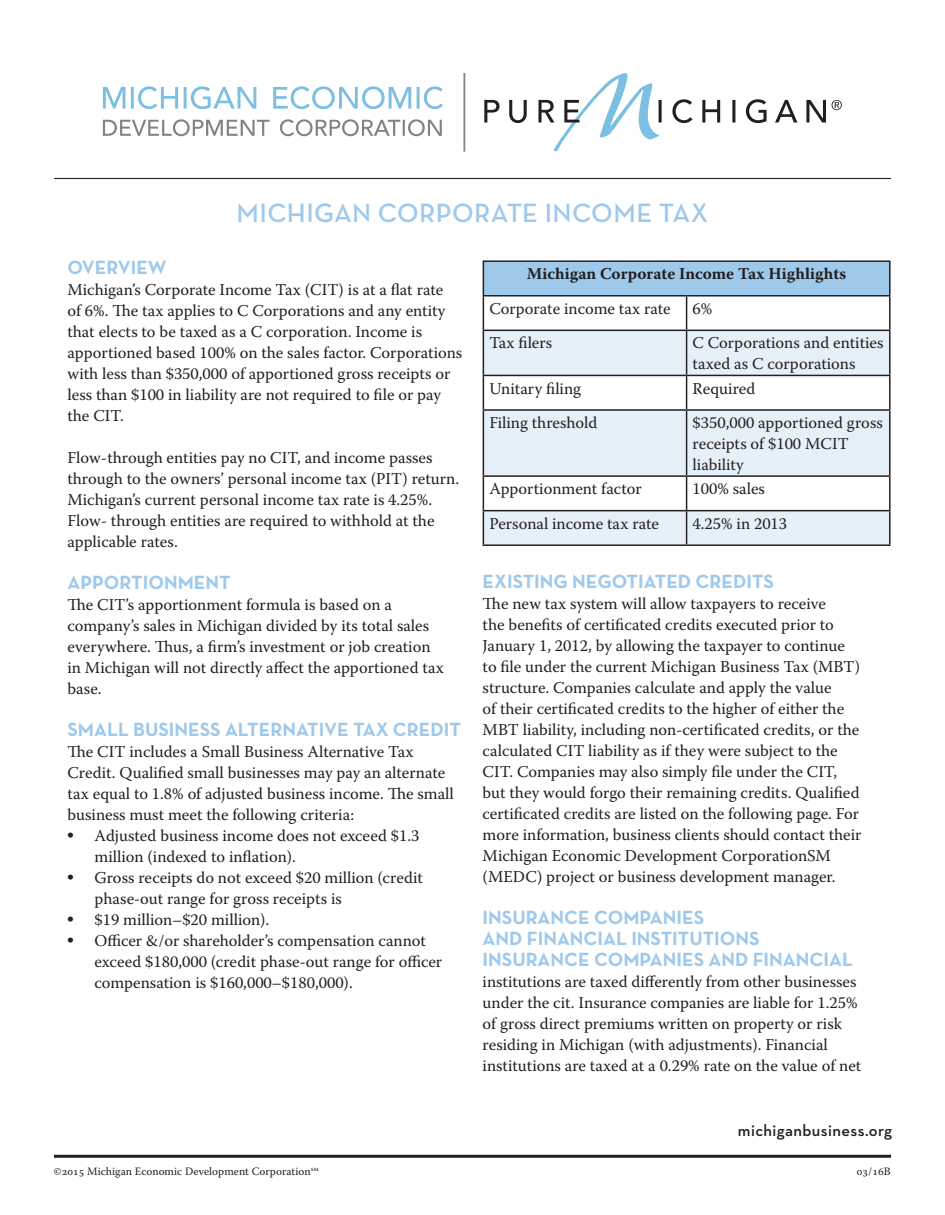
<style>
.page{position:relative;width:945px;height:1215px;background:#fff}
.page>*{position:absolute;margin:0;border:0;box-sizing:border-box;transform-origin:0 0}
._01_body{font:600 27px "Neutra Text";letter-spacing:.015em;color:#9fc9eb}
.t1{font:700 19.5px "Neutra Text";color:#9fc9eb}
.t2{font:16.5px/21px "Warnock Pro";color:#231f20}
.t3{font:700 16.5px "Warnock Pro";color:#231f20}
.t4{font:600 16.5px "Neutra Text";letter-spacing:.025em;color:#231f20}
.t5{font:11.25px "Warnock Pro";letter-spacing:.005em;color:#231f20}
.t6{font:6.6px "Warnock Pro";color:#231f20}
.s1{font-family:"Times";font-size:18px}
</style>
<div class="page">
<hr style="left:54px;top:178px;width:837px;height:1px;background:#231f20">
<hr style="left:54px;top:1155px;width:837px;height:3px;background:#231f20">
<svg style="left:103px;top:119px;width:339px;height:17px"></svg>
<svg style="left:103px;top:86px;width:340px;height:23px"></svg>
<hr style="left:463px;top:73px;width:2px;height:79px;background:#808285">
<svg style="left:484px;top:73px;width:358px;height:79px"></svg>
<div style="left:483px;top:261px;width:407px;height:35px;background:#9fc9eb"></div>
<svg style="left:484px;top:331px;width:405px;height:213px;fill:#e6f0f9"></svg>
<hr style="left:483px;top:260px;width:204px;height:2px;background:#231f20">
<hr style="left:483px;top:262px;width:1px;height:33px;background:#231f20">
<hr style="left:687px;top:260px;width:204px;height:2px;background:#231f20">
<hr style="left:889px;top:262px;width:2px;height:33px;background:#231f20">
<hr style="left:483px;top:295px;width:204px;height:2px;background:#231f20">
<hr style="left:483px;top:297px;width:1px;height:33px;background:#231f20">
<hr style="left:687px;top:295px;width:204px;height:2px;background:#231f20">
<hr style="left:686px;top:297px;width:1px;height:33px;background:#231f20">
<hr style="left:889px;top:297px;width:2px;height:33px;background:#231f20">
<hr style="left:483px;top:330px;width:204px;height:1px;background:#231f20">
<hr style="left:483px;top:331px;width:1px;height:44px;background:#231f20">
<hr style="left:687px;top:330px;width:204px;height:1px;background:#231f20">
<hr style="left:686px;top:331px;width:1px;height:44px;background:#231f20">
<hr style="left:889px;top:331px;width:2px;height:44px;background:#231f20">
<hr style="left:483px;top:375px;width:204px;height:1px;background:#231f20">
<hr style="left:483px;top:376px;width:1px;height:33px;background:#231f20">
<hr style="left:687px;top:375px;width:204px;height:1px;background:#231f20">
<hr style="left:686px;top:376px;width:1px;height:33px;background:#231f20">
<hr style="left:889px;top:376px;width:2px;height:33px;background:#231f20">
<hr style="left:483px;top:409px;width:204px;height:2px;background:#231f20">
<hr style="left:483px;top:411px;width:1px;height:64px;background:#231f20">
<hr style="left:687px;top:409px;width:204px;height:2px;background:#231f20">
<hr style="left:686px;top:411px;width:1px;height:64px;background:#231f20">
<hr style="left:889px;top:411px;width:2px;height:64px;background:#231f20">
<hr style="left:483px;top:475px;width:204px;height:2px;background:#231f20">
<hr style="left:483px;top:477px;width:1px;height:33px;background:#231f20">
<hr style="left:687px;top:475px;width:204px;height:2px;background:#231f20">
<hr style="left:686px;top:477px;width:1px;height:33px;background:#231f20">
<hr style="left:889px;top:477px;width:2px;height:33px;background:#231f20">
<hr style="left:483px;top:510px;width:204px;height:1px;background:#231f20">
<hr style="left:483px;top:511px;width:1px;height:33px;background:#231f20">
<hr style="left:687px;top:510px;width:204px;height:1px;background:#231f20">
<hr style="left:686px;top:511px;width:1px;height:33px;background:#231f20">
<hr style="left:889px;top:511px;width:2px;height:33px;background:#231f20">
<hr style="left:483px;top:544px;width:204px;height:2px;background:#231f20">
<hr style="left:687px;top:544px;width:204px;height:2px;background:#231f20">
<p class="_01_body" style="left:237px;top:197px;width:473px">MICHIGAN CORPORATE INCOME TAX</p>
<p class="t1" style="left:68px;top:255px;width:100px">OVERVIEW</p>
<p class="t2" style="left:68px;top:279px;width:396px">Michigan’s Corporate Income Tax (CIT) is at a flat rate<br>of 6%. The tax applies to C Corporations and any entity that elects to be taxed as a C corporation. Income is apportioned based 100% on the sales factor. Corporations with less than $350,000 of apportioned gross receipts or less than $100 in liability are not required to file or pay the CIT.</p>
<p class="t2" style="left:68px;top:447px;width:393px">Flow-through entities pay no CIT, and income passes through to the owners’ personal income tax (PIT) return.<br>Michigan’s current personal income tax rate is 4.25%.<br>Flow- through entities are required to withhold at the applicable rates.</p>
<p class="t1" style="left:68px;top:570px;width:165px">APPORTIONMENT</p>
<p class="t2" style="left:68px;top:594px;width:378px">The CIT’s apportionment formula is based on a company’s sales in Michigan divided by its total sales everywhere. Thus, a firm’s investment or job creation in Michigan will not directly affect the apportioned tax base.</p>
<p class="t1" style="left:68px;top:717px;width:395px">SMALL BUSINESS ALTERNATIVE TAX CREDIT</p>
<p class="t2" style="left:68px;top:741px;width:388px">The CIT includes a Small Business Alternative Tax Credit. Qualified small businesses may pay an alternate tax equal to 1.8% of adjusted business income. The small business must meet the following criteria:</p>
<p class="t2" style="left:94px;top:825px;width:326px;text-indent:-27px"><span class="s1">•</span> Adjusted business income does not exceed $1.3 million (indexed to inflation).</p>
<p class="t2" style="left:94px;top:867px;width:330px;text-indent:-27px"><span class="s1">•</span> Gross receipts do not exceed $20 million (credit phase-out range for gross receipts is</p>
<p class="t2" style="left:68px;top:909px;width:203px"><span class="s1">•</span> $19 million–$20 million).</p>
<p class="t2" style="left:94px;top:930px;width:349px;text-indent:-27px"><span class="s1">•</span> Officer &amp;/or shareholder’s compensation cannot exceed $180,000 (credit phase-out range for officer compensation is $160,000–$180,000).</p>
<p class="t3" style="left:527px;top:264px;width:321px">Michigan Corporate Income Tax Highlights</p>
<p class="t2" style="left:489px;top:298px;width:183px">Corporate income tax rate</p>
<p class="t2" style="left:693px;top:298px;width:21px">6%</p>
<p class="t2" style="left:489px;top:332px;width:64px">Tax filers</p>
<p class="t2" style="left:693px;top:332px;width:192px">C Corporations and entities taxed as C corporations</p>
<p class="t2" style="left:489px;top:377px;width:93px">Unitary filing</p>
<p class="t2" style="left:693px;top:377px;width:64px">Required</p>
<p class="t2" style="left:489px;top:412px;width:110px">Filing threshold</p>
<p class="t2" style="left:693px;top:412px;width:192px">$350,000 apportioned gross receipts of $100 MCIT liability</p>
<p class="t2" style="left:489px;top:478px;width:154px">Apportionment factor</p>
<p class="t2" style="left:693px;top:478px;width:74px">100% sales</p>
<p class="t2" style="left:489px;top:513px;width:171px">Personal income tax rate</p>
<p class="t2" style="left:693px;top:513px;width:96px">4.25% in 2013</p>
<p class="t1" style="left:483px;top:569px;width:293px">EXISTING NEGOTIATED CREDITS</p>
<p class="t2" style="left:483px;top:592px;width:380px">The new tax system will allow taxpayers to receive<br>the benefits of certificated credits executed prior to January 1, 2012, by allowing the taxpayer to continue to file under the current Michigan Business Tax (MBT) structure. Companies calculate and apply the value<br>of their certificated credits to the higher of either the MBT liability, including non-certificated credits, or the calculated CIT liability as if they were subject to the CIT. Companies may also simply file under the CIT, but they would forgo their remaining credits. Qualified certificated credits are listed on the following page. For more information, business clients should contact their Michigan Economic Development CorporationSM (MEDC) project or business development manager.</p>
<p class="t1" style="left:483px;top:905px;width:223px">INSURANCE COMPANIES</p>
<p class="t1" style="left:483px;top:926px;width:279px">AND FINANCIAL INSTITUTIONS</p>
<p class="t1" style="left:483px;top:947px;width:372px">INSURANCE COMPANIES AND FINANCIAL</p>
<p class="t2" style="left:483px;top:970px;width:380px">institutions are taxed differently from other businesses under the cit. Insurance companies are liable for 1.25% of gross direct premiums written on property or risk residing in Michigan (with adjustments). Financial institutions are taxed at a 0.29% rate on the value of net</p>
<p class="t4" style="left:738px;top:1120px;width:156px">michiganbusiness.org</p>
<p class="t5" style="left:54px;top:1164px;width:258px">©2015 Michigan Economic Development Corporation</p>
<p class="t5" style="left:857px;top:1164px;width:35px">03/16B</p>
<p class="t6" style="left:311px;top:1165px;width:10px">sm</p>
</div>
